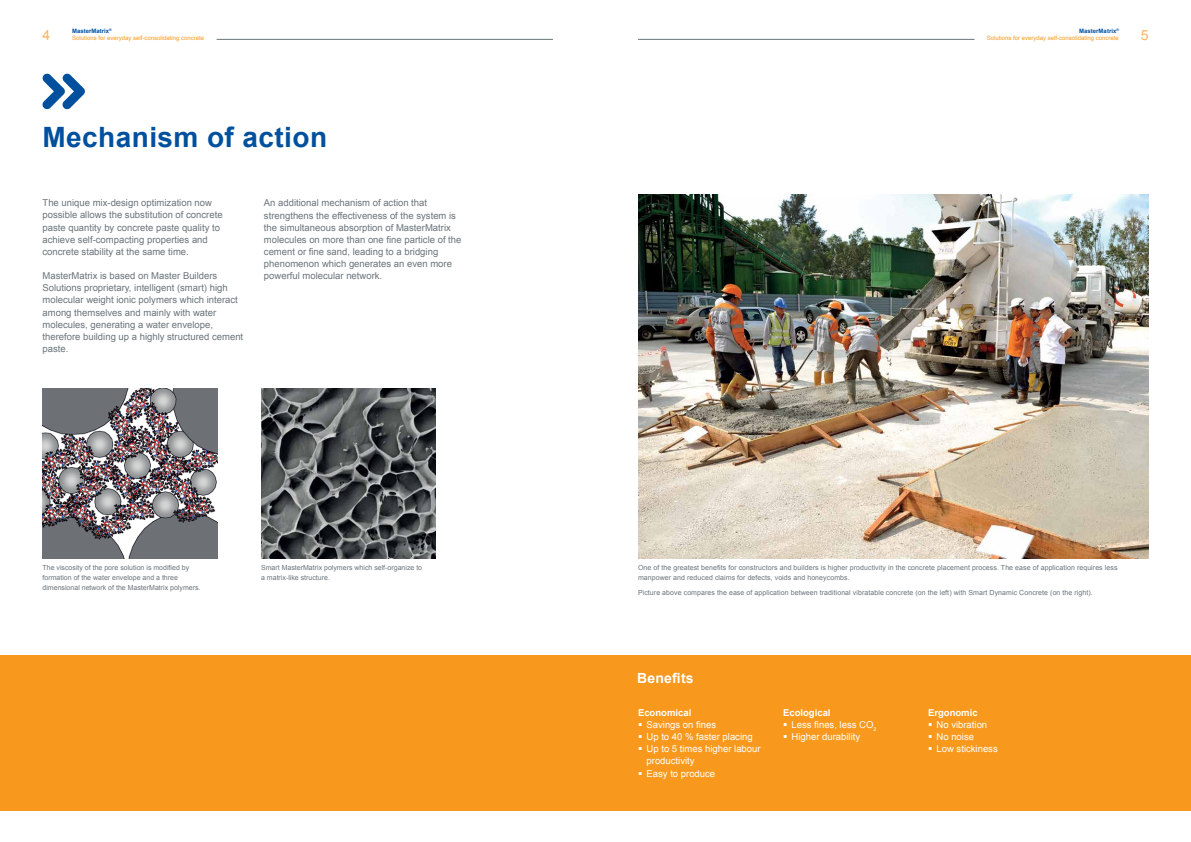
<style>
.page{position:relative;width:1191px;height:842px;background:#fff}
.page>*{position:absolute;margin:0;border:0;box-sizing:border-box;transform-origin:0 0}
.t1{font:700 28px "Arial";letter-spacing:.015em;color:#00509e}
.t2{font:700 14px "Arial";letter-spacing:.015em;color:#fff}
.t3{font:14px "Arial";color:#fcb562}
.t4{font:9.5px/12.1px "Arial";color:#6a747b}
.t5{font:9.5px/12.1px "Arial";color:#fff}
.t6{font:700 9.5px "Arial";color:#fff}
.t7{font:7px/9.9px "Arial";letter-spacing:.01em;color:#6a747b}
.t8{font:6px/7.1px "Arial";color:#f8991d;text-align:right}
.s1{font-weight:700;color:#00509e}
</style>
<div class="page">
<img style="left:261px;top:388px;width:175px;height:170px">
<img style="left:43px;top:388px;width:174px;height:170px">
<img style="left:638px;top:194px;width:510px;height:364px">
<div style="left:0;top:655px;width:1191px;height:156px;background:#f8991d"></div>
<hr style="left:216px;top:39px;width:337px;height:1px;background:#6a747b">
<hr style="left:638px;top:39px;width:336px;height:1px;background:#6a747b">
<svg style="left:42px;top:74px;width:43px;height:35px"></svg>
<p class="t8" style="left:72px;top:27px;width:134px;text-align:left"><span class="s1">MasterMatrix</span><sup>®<br></sup>Solutions for everyday self-consolidating concrete</p>
<p class="t8" style="left:986px;top:27px;width:134px"><span class="s1">MasterMatrix</span><sup>®<br></sup>Solutions for everyday self-consolidating concrete</p>
<h2 class="t3" style="left:43px;top:26px;width:9px">4</h2>
<h2 class="t3" style="left:1140px;top:26px;width:9px">5</h2>
<h1 class="t1" style="left:43px;top:119px;width:286px">Mechanism of action</h1>
<p class="t4" style="left:43px;top:197px;width:182px">The unique mix-design optimization now possible allows the substitution of concrete paste quantity by concrete paste quality to achieve self-compacting properties and concrete stability at the same time.</p>
<p class="t4" style="left:43px;top:270px;width:202px">MasterMatrix is based on Master Builders Solutions proprietary, intelligent (smart) high molecular weight ionic polymers which interact among themselves and mainly with water molecules, generating a water envelope, therefore building up a highly structured cement paste.</p>
<p class="t4" style="left:264px;top:197px;width:199px">An additional mechanism of action that strengthens the effectiveness of the system is the simultaneous absorption of MasterMatrix molecules on more than one fine particle of the cement or fine sand, leading to a bridging phenomenon which generates an even more powerful molecular network.</p>
<p class="t7" style="left:43px;top:563px;width:159px">The viscosity of the pore solution is modified by formation of the water envelope and a three dimensional network of the MasterMatrix polymers.</p>
<p class="t7" style="left:638px;top:563px;width:481px">One of the greatest benefits for constructors and builders is higher productivity in the concrete placement process. The ease of application requires less manpower and reduced claims for defects, voids and honeycombs.</p>
<p class="t7" style="left:638px;top:587px;width:456px">Picture above compares the ease of application between traditional vibratable concrete (on the left) with Smart Dynamic Concrete (on the right).</p>
<p class="t7" style="left:261px;top:563px;width:163px">Smart MasterMatrix polymers which self-organize to a matrix-like structure.</p>
<h2 class="t2" style="left:637px;top:669px;width:58px">Benefits</h2>
<p class="t6" style="left:638px;top:706px;width:55px">Economical</p>
<p class="t5" style="left:638px;top:719px;width:80px">▪ Savings on fines</p>
<p class="t5" style="left:638px;top:731px;width:116px">▪ Up to 40 % faster placing</p>
<p class="t5" style="left:646px;top:743px;width:116px;text-indent:-9px">▪ Up to 5 times higher labour productivity</p>
<p class="t5" style="left:638px;top:767px;width:79px">▪ Easy to produce</p>
<p class="t6" style="left:783px;top:706px;width:49px">Ecological</p>
<p class="t5" style="left:783px;top:719px;width:95px">▪ Less fines, less CO<sub>2</sub></p>
<p class="t5" style="left:783px;top:731px;width:79px">▪ Higher durability</p>
<p class="t6" style="left:928px;top:706px;width:51px">Ergonomic</p>
<p class="t5" style="left:928px;top:719px;width:61px">▪ No vibration</p>
<p class="t5" style="left:928px;top:731px;width:47px">▪ No noise</p>
<p class="t5" style="left:928px;top:743px;width:71px">▪ Low stickiness</p>
</div>
